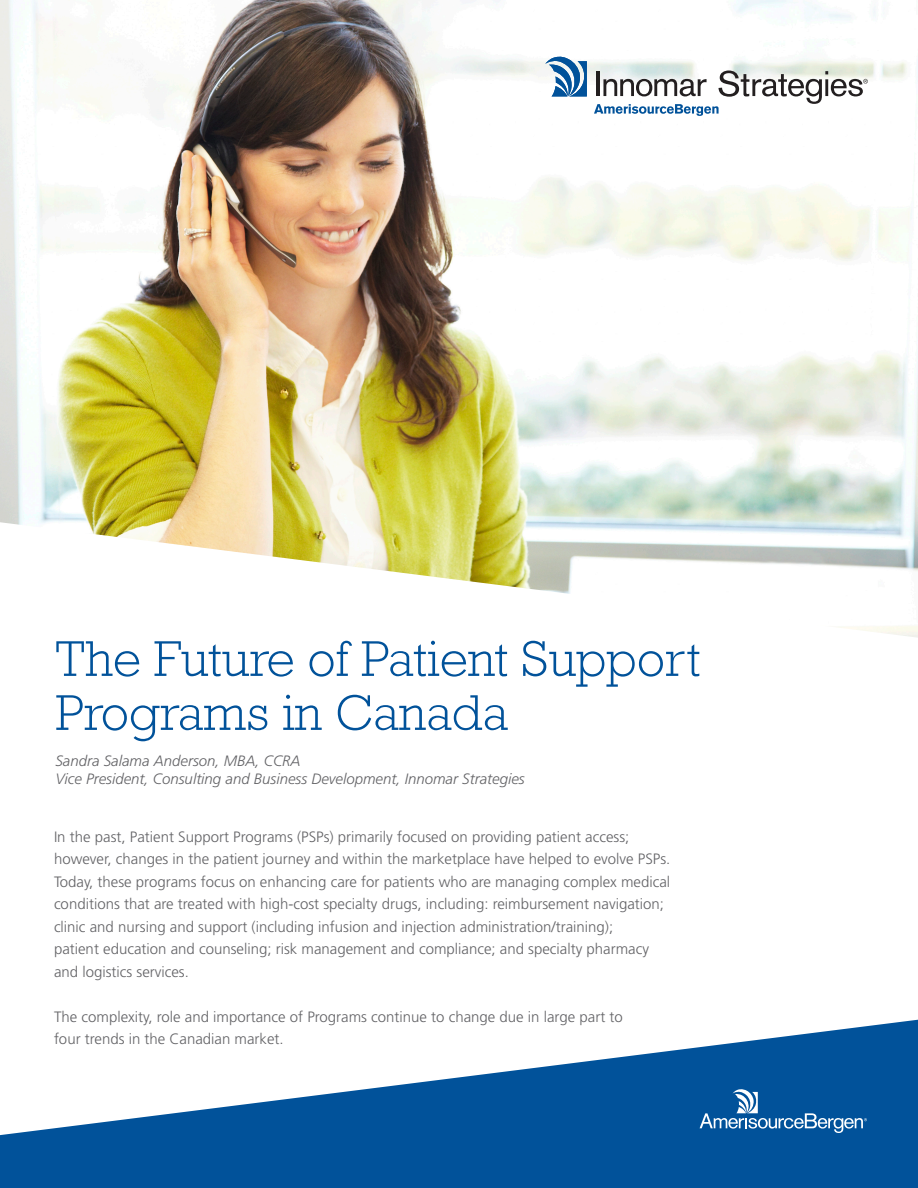
<style>
.page{position:relative;width:918px;height:1188px;background:#fff}
.page>*{position:absolute;margin:0;border:0;box-sizing:border-box;transform-origin:0 0}
.t1{font:300 51px/54px "Rockwell Std";color:#01529a}
.Body{font:300 15px/22.5px "Frutiger LT Std";color:#636366}
.t2{font:italic 300 15px "Frutiger LT Std";color:#636366}
</style>
<div class="page">
<svg style="left:0;top:1020px;width:918px;height:168px;fill:#01529a"></svg>
<img style="left:0;top:0;width:918px;height:638px">
<svg style="left:700px;top:1089px;width:167px;height:44px"></svg>
<svg style="left:545px;top:55px;width:42px;height:42px"></svg>
<svg style="left:594px;top:71px;width:274px;height:45px"></svg>
<p class="t1" style="left:55px;top:632px;width:646px">The Future of Patient Support<br>Programs in Canada</p>
<p class="t2" style="left:55px;top:752px;width:247px">Sandra Salama Anderson, MBA, CCRA</p>
<p class="t2" style="left:55px;top:770px;width:471px">Vice President, Consulting and Business Development, Innomar Strategies</p>
<p class="Body" style="left:54px;top:825px;width:618px">In the past, Patient Support Programs (PSPs) primarily focused on providing patient access; however, changes in the patient journey and within the marketplace have helped to evolve PSPs.</p>
<p class="Body" style="left:54px;top:870px;width:618px">Today, these programs focus on enhancing care for patients who are managing complex medical conditions that are treated with high-cost specialty drugs, including: reimbursement navigation; clinic and nursing and support (including infusion and injection administration/training);<br>patient education and counseling; risk management and compliance; and specialty pharmacy and logistics services.</p>
<p class="Body" style="left:54px;top:1005px;width:570px">The complexity, role and importance of Programs continue to change due in large part to four trends in the Canadian market.</p>
</div>
